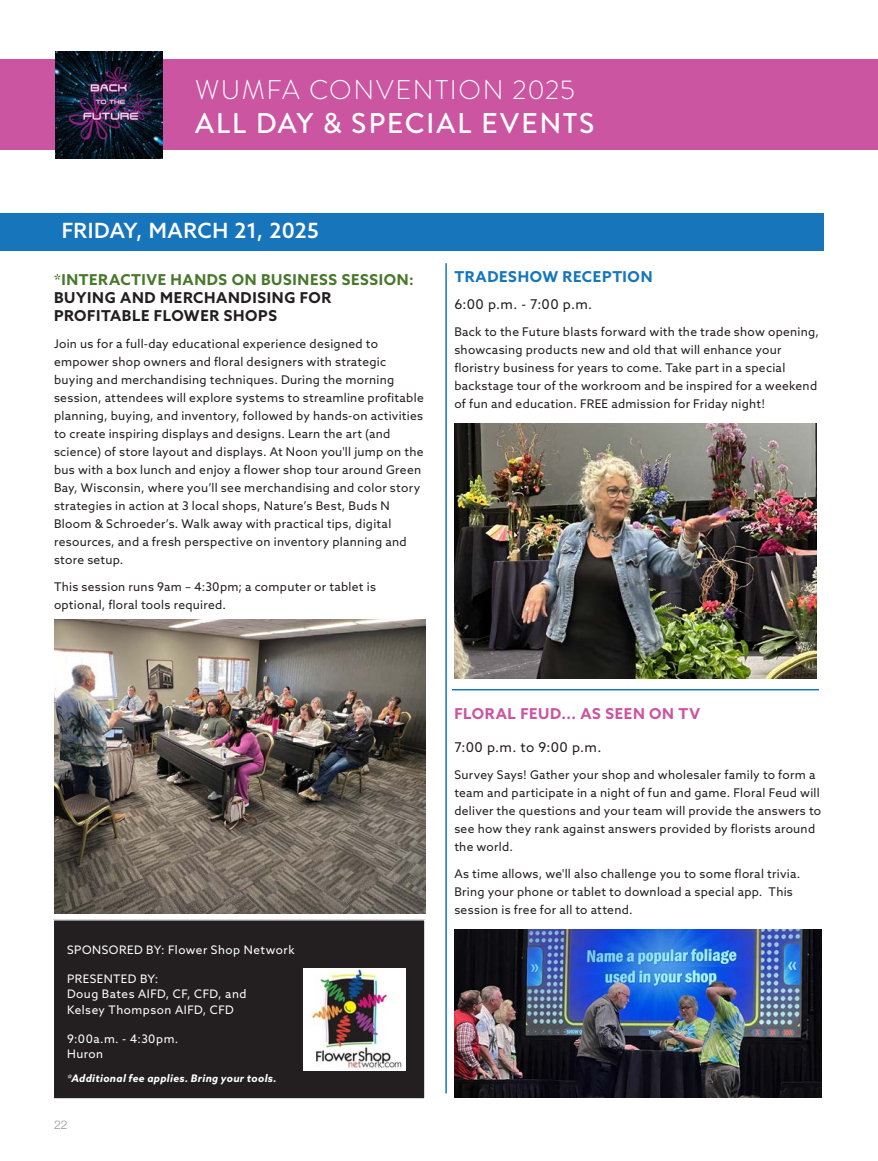
<style>
.page{position:relative;width:878px;height:1161px;background:#fff}
.page>*{position:absolute;margin:0;border:0;box-sizing:border-box;transform-origin:0 0}
.t1{font:500 28.5px "Brandon Grotesque";letter-spacing:.06em;color:#fff}
.t2{font:300 27px "Brandon Grotesque";letter-spacing:.06em;color:#fff}
.t3{font:500 21px "Azo Sans";letter-spacing:.015em;color:#fff}
.t4{font:700 15px/18px "Azo Sans";letter-spacing:.045em;color:#231f20}
.t5{font:700 15px "Azo Sans";letter-spacing:.045em;color:#47782b}
.t6{font:700 15px "Azo Sans";letter-spacing:.045em;color:#cb55a0}
.t7{font:700 15px "Azo Sans";letter-spacing:.045em;color:#1775bc}
.t8{font:13.5px "Azo Sans";letter-spacing:.04em;color:#231f20}
.t9{font:12px/18px "Azo Sans";letter-spacing:.025em;color:#231f20}
.t10{font:300 12px "Helvetica Neue";color:#939598}
.t11{font:11.7px/15.6px "Azo Sans";letter-spacing:.045em;color:#fff}
.t12{font:italic 700 10.5px "Azo Sans";letter-spacing:.03em;color:#fff}
</style>
<div class="page">
<div style="left:0;top:213px;width:824px;height:38px;background:#1775bc"></div>
<div style="left:0;top:59px;width:878px;height:90px;background:#cb55a0"></div>
<img style="left:454px;top:929px;width:367px;height:169px">
<div style="left:53px;top:920px;width:372px;height:179px;background:#231f20"></div>
<div style="left:53px;top:919px;width:372px;height:180px;border:1px solid #fff"></div>
<hr style="left:445px;top:263px;width:2px;height:830px;background:#1775bc">
<img style="left:55px;top:52px;width:107px;height:107px">
<img style="left:303px;top:969px;width:102px;height:102px">
<hr style="left:452px;top:689px;width:366px;height:1px;background:#1775bc">
<img style="left:454px;top:423px;width:362px;height:255px">
<img style="left:54px;top:619px;width:371px;height:294px">
<h2 class="t2" style="left:195px;top:72px;width:381px">WUMFA CONVENTION 2025</h2>
<h1 class="t1" style="left:195px;top:104px;width:401px">ALL DAY &amp; SPECIAL EVENTS</h1>
<h3 class="t3" style="left:62px;top:217px;width:258px">FRIDAY, MARCH 21, 2025</h3>
<p class="t5" style="left:54px;top:270px;width:361px">*INTERACTIVE HANDS ON BUSINESS SESSION:</p>
<p class="t4" style="left:54px;top:289px;width:279px">BUYING AND MERCHANDISING FOR<br>PROFITABLE FLOWER SHOPS</p>
<p class="t9" style="left:54px;top:335px;width:371px">Join us for a full-day educational experience designed to empower shop owners and floral designers with strategic buying and merchandising techniques. During the morning session, attendees will explore systems to streamline profitable planning, buying, and inventory, followed by hands-on activities to create inspiring displays and designs. Learn the art (and science) of store layout and displays. At Noon you'll jump on the bus with a box lunch and enjoy a flower shop tour around Green Bay, Wisconsin, where you’ll see merchandising and color story strategies in action at 3 local shops, Nature’s Best, Buds N Bloom &amp; Schroeder’s. Walk away with practical tips, digital resources, and a fresh perspective on inventory planning and store setup.</p>
<p class="t9" style="left:54px;top:578px;width:323px">This session runs 9am – 4:30pm; a computer or tablet is optional, floral tools required.</p>
<p class="t7" style="left:454px;top:267px;width:200px">TRADESHOW RECEPTION</p>
<p class="t8" style="left:454px;top:296px;width:139px">6:00 p.m. - 7:00 p.m.</p>
<p class="t9" style="left:454px;top:323px;width:366px">Back to the Future blasts forward with the trade show opening, showcasing products new and old that will enhance your floristry business for years to come. Take part in a special backstage tour of the workroom and be inspired for a weekend of fun and education. FREE admission for Friday night!</p>
<p class="t11" style="left:67px;top:942px;width:229px">SPONSORED BY: Flower Shop Network</p>
<p class="t11" style="left:67px;top:971px;width:181px">PRESENTED BY:<br>Doug Bates AIFD, CF, CFD, and<br>Kelsey Thompson AIFD, CFD</p>
<p class="t11" style="left:67px;top:1031px;width:113px">9:00a.m. - 4:30pm.<br>Huron</p>
<p class="t12" style="left:67px;top:1071px;width:211px">*Additional fee applies. Bring your tools.</p>
<p class="t10" style="left:54px;top:1115px;width:15px">22</p>
<p class="t6" style="left:454px;top:704px;width:247px">FLORAL FEUD... AS SEEN ON TV</p>
<p class="t8" style="left:454px;top:739px;width:148px">7:00 p.m. to 9:00 p.m.</p>
<p class="t9" style="left:454px;top:766px;width:368px">Survey Says! Gather your shop and wholesaler family to form a team and participate in a night of fun and game. Floral Feud will deliver the questions and your team will provide the answers to see how they rank against answers provided by florists around the world.</p>
<p class="t9" style="left:454px;top:865px;width:347px">As time allows, we'll also challenge you to some floral trivia.<br>Bring your phone or tablet to download a special app. This session is free for all to attend.</p>
</div>
